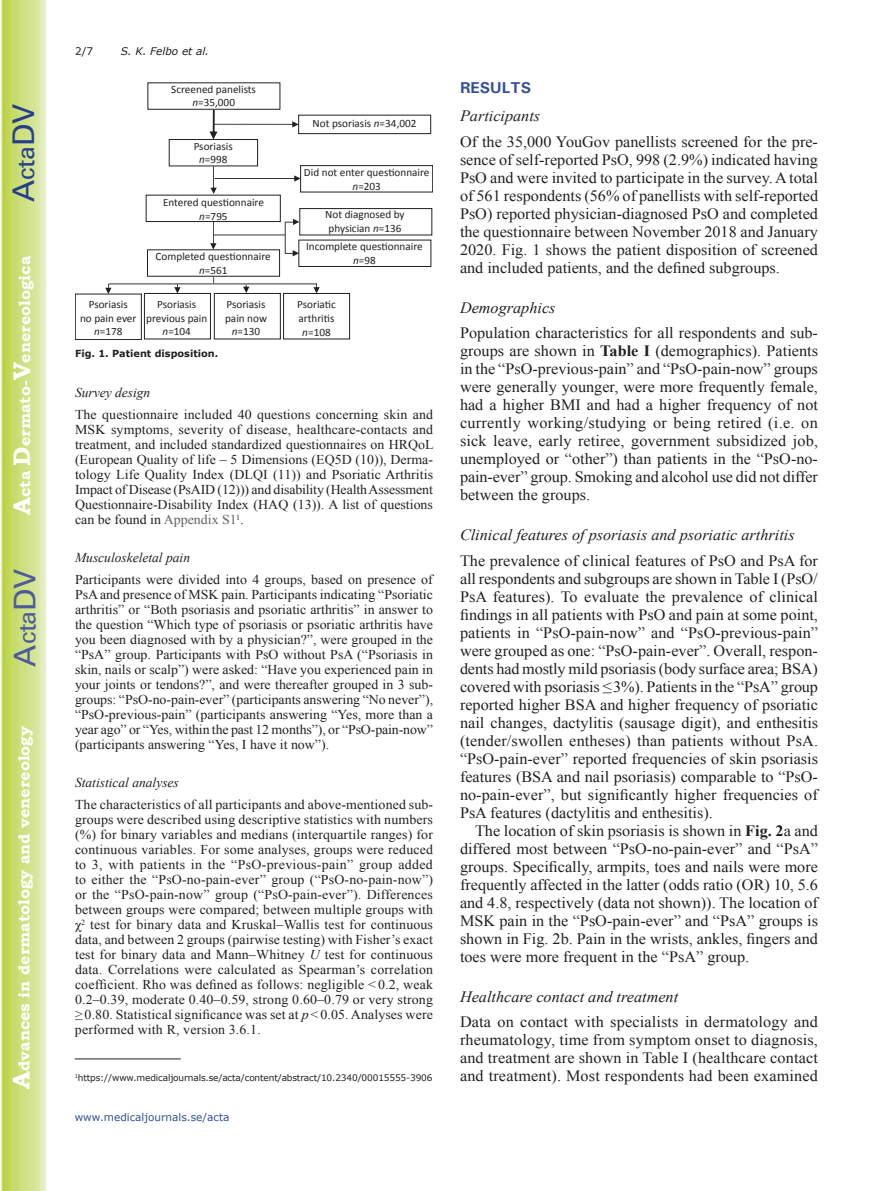
<style>
.page{position:relative;width:893px;height:1191px;background:#fff}
.page>*{position:absolute;margin:0;border:0;box-sizing:border-box;transform-origin:0 0}
.t1{font:30px "Univers";color:#4d5a9e}
.t2{font:30px "Univers";color:#253f8e}
.t3{font:15.75px/18px "Times New Roman";color:#231f20;text-align:justify}
.t4{font:italic 15.75px "Times New Roman";color:#231f20}
.t5{font:700 15.75px "Bookman Old Style";color:#fff}
.t6{font:700 15.75px "Univers";color:#324f95}
.t7{font:13.5px/15px "Times New Roman";color:#231f20;text-align:justify}
.t8{font:italic 13.5px "Times New Roman";color:#231f20}
.t9{font:11.25px/13.6px "Calibri";color:#231f20;text-align:center}
.t10{font:10.5px "Verdana";color:#324f95}
.t11{font:italic 10.5px "Verdana";color:#231f20}
.t12{font:10.5px "Verdana";color:#231f20}
.t13{font:700 9.75px "Verdana";color:#231f20}
.t14{font:9px "Verdana";letter-spacing:-.015em;color:#231f20}
.s1{font-size:24px}
.s2{font-style:italic}
.s3{color:#636366}
.s4{font-weight:700}
</style>
<div class="page">
<svg style="left:1px;top:0;width:45px;height:1191px;background:#cfe084"></svg>
<div style="left:148px;top:82px;width:132px;height:28px;border:1px solid #231f20"></div>
<div style="left:169px;top:139px;width:89px;height:27px;border:1px solid #231f20"></div>
<div style="left:146px;top:195px;width:135px;height:27px;border:1px solid #231f20"></div>
<div style="left:299px;top:208px;width:133px;height:27px;border:1px solid #231f20"></div>
<div style="left:299px;top:240px;width:132px;height:27px;border:1px solid #231f20"></div>
<svg style="left:210px;top:110px;width:89px;height:30px"></svg>
<div style="left:298px;top:115px;width:133px;height:19px;border:1px solid #231f20"></div>
<div style="left:300px;top:165px;width:133px;height:27px;border:1px solid #231f20"></div>
<svg style="left:210px;top:166px;width:91px;height:28px"></svg>
<svg style="left:210px;top:222px;width:7px;height:27px"></svg>
<div style="left:75px;top:294px;width:67px;height:46px;border:1px solid #231f20"></div>
<div style="left:144px;top:293px;width:67px;height:46px;border:1px solid #231f20"></div>
<div style="left:214px;top:293px;width:67px;height:46px;border:1px solid #231f20"></div>
<div style="left:283px;top:293px;width:67px;height:46px;border:1px solid #231f20"></div>
<hr style="left:214px;top:234px;width:71px;height:1px;background:#231f20">
<svg style="left:285px;top:219px;width:14px;height:6px"></svg>
<svg style="left:285px;top:250px;width:14px;height:6px"></svg>
<hr style="left:285px;top:223px;width:1px;height:30px;background:#231f20">
<svg style="left:105px;top:284px;width:6px;height:10px"></svg>
<svg style="left:174px;top:284px;width:7px;height:9px"></svg>
<svg style="left:243px;top:285px;width:6px;height:8px"></svg>
<svg style="left:313px;top:284px;width:7px;height:9px"></svg>
<hr style="left:109px;top:283px;width:208px;height:1px;background:#231f20">
<hr style="left:75px;top:1058px;width:106px;height:1px;background:#231f20">
<h1 class="t2" style="left:6px;top:202px;width:100px;rotate:-90deg">A<span class="s1">cta</span>DV</h1>
<p class="t5" style="left:15px;top:515px;width:260px;rotate:-90deg"><span class="s1">A</span>cta <span class="s1">D</span>ermato-<span class="s1">V</span>enereologica</p>
<h1 class="t1" style="left:7px;top:666px;width:100px;rotate:-90deg">A<span class="s1">cta</span>DV</h1>
<p class="t5" style="left:15px;top:1088px;width:364px;rotate:-90deg"><span class="s1">A</span>dvances in dermatology and venereology</p>
<p class="t12" style="left:75px;top:44px;width:20px">2/7</p>
<p class="t11" style="left:121px;top:44px;width:90px">S. K. Felbo et al.</p>
<p class="t9" style="left:171px;top:81px;width:86px">Screened panelists <span class="s2">n</span>=35,000</p>
<p class="t9" style="left:194px;top:139px;width:41px">Psoriasis <span class="s2">n</span>=998</p>
<p class="t9" style="left:163px;top:195px;width:102px">Entered questionnaire <span class="s2">n</span>=795</p>
<p class="t9" style="left:156px;top:249px;width:117px">Completed questionnaire <span class="s2">n</span>=561</p>
<p class="t9" style="left:313px;top:116px;width:105px">Not psoriasis <span class="s2">n</span>=34,002</p>
<p class="t9" style="left:304px;top:165px;width:127px">Did not enter questionnaire <span class="s2">n</span>=203</p>
<p class="t9" style="left:325px;top:207px;width:81px;text-align:left">Not diagnosed by physician <span class="s2">n</span>=136</p>
<p class="t9" style="left:306px;top:239px;width:118px">Incomplete questionnaire <span class="s2">n</span>=98</p>
<p class="t9" style="left:80px;top:297px;width:58px">Psoriasis<br>no pain ever <span class="s2">n</span>=178</p>
<p class="t9" style="left:146px;top:297px;width:63px">Psoriasis previous pain <span class="s2">n</span>=104</p>
<p class="t9" style="left:225px;top:297px;width:43px">Psoriasis pain now <span class="s2">n</span>=130</p>
<p class="t9" style="left:297px;top:297px;width:40px">Psoriatic arthritis <span class="s2">n</span>=108</p>
<p class="t13" style="left:75px;top:347px;width:145px">Fig. 1. Patient disposition.</p>
<p class="t8" style="left:75px;top:383px;width:77px">Survey design</p>
<p class="t7" style="left:75px;top:407px;width:360px">The questionnaire included 40 questions concerning skin and MSK symptoms, severity of disease, healthcare-contacts and treatment, and included standardized questionnaires on HRQoL (European Quality of life – 5 Dimensions (EQ5D (10)), Derma&shy;tology Life Quality Index (DLQI (11)) and Psoriatic Arthritis Impact of Disease (PsAID (12))) and disability (Health Assessment Questionnaire-Disability Index (HAQ (13)). A list of questions can be found in <span class="s3">Appendix S1</span><sup>1</sup>.</p>
<p class="t8" style="left:75px;top:548px;width:117px">Musculoskeletal pain</p>
<p class="t7" style="left:75px;top:572px;width:360px">Participants were divided into 4 groups, based on presence of PsA and presence of MSK pain. Participants indicating “Psoriatic arthritis” or “Both psoriasis and psoriatic arthritis” in answer to the question “Which type of psoriasis or psoriatic arthritis have you been diagnosed with by a physician?”, were grouped in the “PsA” group. Participants with PsO without PsA (“Psoriasis in skin, nails or scalp”) were asked: “Have you experienced pain in your joints or tendons?”, and were thereafter grouped in 3 sub&shy;groups: “PsO-no-pain-ever” (participants answering “No never”), “PsO-previous-pain” (participants answering “Yes, more than a year ago” or “Yes, within the past 12 months”), or “PsO-pain-now” (participants answering “Yes, I have it now”).</p>
<p class="t8" style="left:75px;top:773px;width:105px">Statistical analyses</p>
<p class="t7" style="left:75px;top:797px;width:360px">The characteristics of all participants and above-mentioned sub&shy;groups were described using descriptive statistics with numbers (%) for binary variables and medians (interquartile ranges) for continuous variables. For some analyses, groups were reduced to 3, with patients in the “PsO-previous-pain” group added to either the “PsO-no-pain-ever” group (“PsO-no-pain-now”) or the “PsO-pain-now” group (“PsO-pain-ever”). Differences between groups were compared; between multiple groups with χ<sup>2</sup> test for binary data and Kruskal–Wallis test for continuous data, and between 2 groups (pairwise testing) with Fisher’s exact test for binary data and Mann–Whitney <span class="s2">U</span> test for continuous data. Correlations were calculated as Spearman’s correlation coefficient. Rho was defined as follows: negligible &lt; 0.2, weak 0.2–0.39, moderate 0.40–0.59, strong 0.60–0.79 or very strong ≥ 0.80. Statistical significance was set at <span class="s2">p</span> &lt; 0.05. Analyses were performed with R, version 3.6.1.</p>
<p class="t14" style="left:75px;top:1072px;width:359px"><sup>1</sup>https://www.medicaljournals.se/acta/content/abstract/10.2340/00015555-3906</p>
<p class="t10" style="left:75px;top:1110px;width:156px">www.medicaljournals.se/acta</p>
<p class="t6" style="left:460px;top:78px;width:73px">RESULTS</p>
<p class="t4" style="left:460px;top:105px;width:82px">Participants</p>
<p class="t3" style="left:460px;top:132px;width:360px">Of the 35,000 YouGov panellists screened for the pre&shy;sence of self-reported PsO, 998 (2.9%) indicated having PsO and were invited to participate in the survey. A total of 561 respondents (56% of panellists with self-reported PsO) reported physician-diagnosed PsO and completed the questionnaire between November 2018 and January 2020. Fig. 1 shows the patient disposition of screened and included patients, and the defined subgroups.</p>
<p class="t4" style="left:460px;top:297px;width:97px">Demographics</p>
<p class="t3" style="left:460px;top:324px;width:360px">Population characteristics for all respondents and sub&shy;groups are shown in <span class="s4">Table I</span> (demographics). Patients in the “PsO-previous-pain” and “PsO-pain-now” groups were generally younger, were more frequently female, had a higher BMI and had a higher frequency of not currently working/studying or being retired (i.e. on sick leave, early retiree, government subsidized job, unemployed or “other”) than patients in the “PsO-no&shy;pain-ever” group. Smoking and alcohol use did not differ between the groups.</p>
<p class="t4" style="left:460px;top:524px;width:336px">Clinical features of psoriasis and psoriatic arthritis</p>
<p class="t3" style="left:460px;top:551px;width:360px">The prevalence of clinical features of PsO and PsA for all respondents and subgroups are shown in Table I (PsO/ PsA features). To evaluate the prevalence of clinical findings in all patients with PsO and pain at some point, patients in “PsO-pain-now” and “PsO-previous-pain” were grouped as one: “PsO-pain-ever”. Overall, respon&shy;dents had mostly mild psoriasis (body surface area; BSA) covered with psoriasis ≤3%). Patients in the “PsA” group reported higher BSA and higher frequency of psoriatic nail changes, dactylitis (sausage digit), and enthesitis (tender/swollen entheses) than patients without PsA. “PsO-pain-ever” reported frequencies of skin psoriasis features (BSA and nail psoriasis) comparable to “PsO&shy;no-pain-ever”, but significantly higher frequencies of PsA features (dactylitis and enthesitis).</p>
<p class="t3" style="left:460px;top:821px;width:359px;text-indent:15px">The location of skin psoriasis is shown in <span class="s4">Fig. 2</span>a and differed most between “PsO-no-pain-ever” and “PsA” groups. Specifically, armpits, toes and nails were more frequently affected in the latter (odds ratio (OR) 10, 5.6 and 4.8, respectively (data not shown)). The location of MSK pain in the “PsO-pain-ever” and “PsA” groups is shown in Fig. 2b. Pain in the wrists, ankles, fingers and toes were more frequent in the “PsA” group.</p>
<p class="t4" style="left:460px;top:985px;width:220px">Healthcare contact and treatment</p>
<p class="t3" style="left:460px;top:1012px;width:360px">Data on contact with specialists in dermatology and rheumatology, time from symptom onset to diagnosis, and treatment are shown in Table I (healthcare contact and treatment). Most respondents had been examined</p>
</div>
